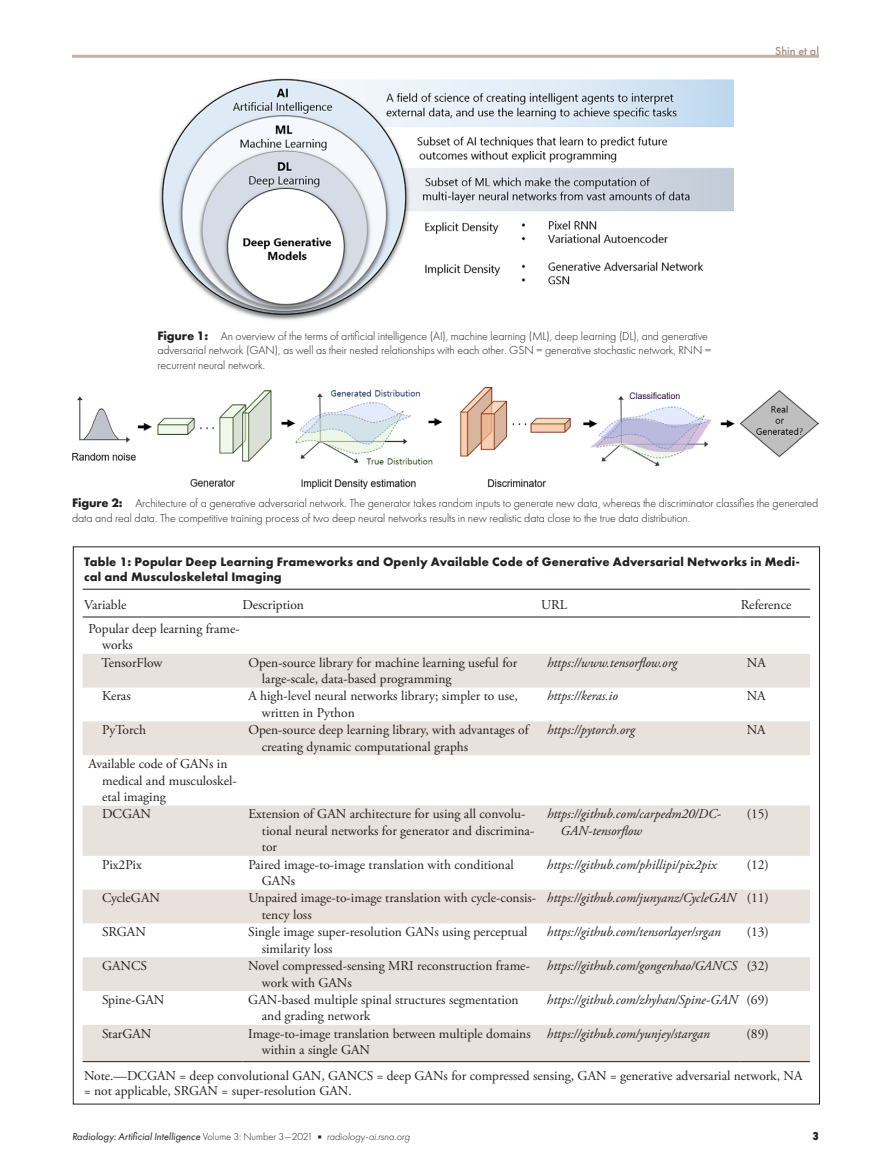
<style>
.page{position:relative;width:891px;height:1175px;background:#fff}
.page>*{position:absolute;margin:0;border:0;box-sizing:border-box;transform-origin:0 0}
.t1{font:13.5px/16.5px "Adobe Garamond Pro";color:#231f20}
.t2{font:italic 13.5px/16.5px "Adobe Garamond Pro";color:#231f20}
.t3{font:700 12.75px/15px "Futura PT";letter-spacing:.01em;color:#231f20}
.t4{font:300 12px/14.4px "Futura PT";letter-spacing:-.01em;color:#231f20}
.t5{font:500 12px "Futura PT";color:#a68b7d}
.t6{font:800 12px "Futura PT Cond";color:#231f20}
.t7{font:italic 10.5px "Futura PT";color:#231f20}
.s1{font-weight:700;font-size:12.75px}
.s2{font-style:normal}
.s3{font-weight:300;font-style:normal}
.s4{font-family:"Universal Newswith Comm Pi";font-style:normal;font-size:6px}
.s5{font-weight:300}
</style>
<div class="page">
<hr style="left:72px;top:55px;width:747px;height:3px;background:#c5b2a8">
<img style="left:159px;top:78px;width:574px;height:242px">
<img style="left:72px;top:387px;width:747px;height:101px">
<svg style="left:83px;top:654px;width:727px;height:407px;fill:#e9e2dc"></svg>
<hr style="left:83px;top:589px;width:159px;height:1px;background:#231f20">
<hr style="left:242px;top:589px;width:299px;height:1px;background:#231f20">
<hr style="left:541px;top:589px;width:200px;height:1px;background:#231f20">
<hr style="left:741px;top:589px;width:69px;height:1px;background:#231f20">
<hr style="left:83px;top:616px;width:159px;height:1px;background:#231f20">
<hr style="left:242px;top:616px;width:299px;height:1px;background:#231f20">
<hr style="left:541px;top:616px;width:200px;height:1px;background:#231f20">
<hr style="left:741px;top:616px;width:69px;height:1px;background:#231f20">
<hr style="left:83px;top:1061px;width:159px;height:1px;background:#231f20">
<hr style="left:242px;top:1061px;width:299px;height:1px;background:#231f20">
<hr style="left:541px;top:1061px;width:200px;height:1px;background:#231f20">
<hr style="left:741px;top:1061px;width:69px;height:1px;background:#231f20">
<p class="t5" style="left:775px;top:44px;width:45px">Shin et al</p>
<p class="t4" style="left:158px;top:329px;width:555px"><span class="s1">Figure 1:</span> An overview of the terms of artificial intelligence (AI), machine learning (ML), deep learning (DL), and generative adversarial network (GAN), as well as their nested relationships with each other. GSN = generative stochastic network, RNN = recurrent neural network.</p>
<p class="t4" style="left:72px;top:496px;width:748px"><span class="s1">Figure 2:</span> Architecture of a generative adversarial network. The generator takes random inputs to generate new data, whereas the discriminator classifies the generated data and real data. The competitive training process of two deep neural networks results in new realistic data close to the true data distribution.</p>
<p class="t3" style="left:84px;top:554px;width:717px">Table 1: Popular Deep Learning Frameworks and Openly Available Code of Generative Adversarial Networks in Medi&shy;cal and Musculoskeletal Imaging</p>
<p class="t1" style="left:84px;top:596px;width:44px">Variable</p>
<p class="t1" style="left:242px;top:596px;width:63px">Description</p>
<p class="t1" style="left:541px;top:596px;width:28px">URL</p>
<p class="t1" style="left:741px;top:596px;width:52px">Reference</p>
<p class="t1" style="left:102px;top:620px;width:140px;line-height:17px;text-indent:-13px">Popular deep learning frame&shy;works<br>TensorFlow</p>
<p class="t1" style="left:262px;top:654px;width:257px;text-indent:-14px">Open-source library for machine learning useful for large-scale, data-based programming</p>
<p class="t2" style="left:547px;top:654px;width:132px">https://www.tensorflow.org</p>
<p class="t1" style="left:747px;top:654px;width:20px">NA</p>
<p class="t1" style="left:102px;top:688px;width:30px">Keras</p>
<p class="t1" style="left:262px;top:688px;width:257px;text-indent:-14px">A high-level neural networks library; simpler to use, written in Python</p>
<p class="t2" style="left:547px;top:688px;width:72px">https://keras.io</p>
<p class="t1" style="left:747px;top:688px;width:20px">NA</p>
<p class="t1" style="left:102px;top:722px;width:45px">PyTorch</p>
<p class="t1" style="left:262px;top:722px;width:268px;text-indent:-14px">Open-source deep learning library, with advantages of creating dynamic computational graphs</p>
<p class="t2" style="left:547px;top:722px;width:89px">https://pytorch.org</p>
<p class="t1" style="left:747px;top:722px;width:20px">NA</p>
<p class="t1" style="left:102px;top:755px;width:136px;text-indent:-14px">Available code of GANs in medical and musculoskel&shy;etal imaging<br>DCGAN</p>
<p class="t1" style="left:262px;top:806px;width:274px;text-indent:-14px">Extension of GAN architecture for using all convolu&shy;tional neural networks for generator and discrimina&shy;tor</p>
<p class="t2" style="left:561px;top:806px;width:162px;text-indent:-14px">https://github.com/carpedm20/DC-<br>GAN-tensorflow</p>
<p class="t1" style="left:747px;top:806px;width:24px">(15)</p>
<p class="t1" style="left:102px;top:856px;width:41px">Pix2Pix</p>
<p class="t1" style="left:262px;top:856px;width:254px;text-indent:-14px">Paired image-to-image translation with conditional<br>GANs</p>
<p class="t2" style="left:547px;top:856px;width:171px">https://github.com/phillipi/pix2pix</p>
<p class="t1" style="left:747px;top:856px;width:24px">(12)</p>
<p class="t1" style="left:102px;top:890px;width:59px">CycleGAN</p>
<p class="t1" style="left:262px;top:890px;width:276px;text-indent:-14px">Unpaired image-to-image translation with cycle-consis&shy;tency loss</p>
<p class="t2" style="left:547px;top:890px;width:223px">https://github.com/junyanz/CycleGAN <span class="s2">(11)</span></p>
<p class="t1" style="left:102px;top:924px;width:45px">SRGAN</p>
<p class="t1" style="left:262px;top:924px;width:267px;text-indent:-14px">Single image super-resolution GANs using perceptual similarity loss</p>
<p class="t2" style="left:547px;top:924px;width:175px">https://github.com/tensorlayer/srgan</p>
<p class="t1" style="left:747px;top:924px;width:24px">(13)</p>
<p class="t1" style="left:102px;top:958px;width:47px">GANCS</p>
<p class="t1" style="left:262px;top:958px;width:270px;text-indent:-14px">Novel compressed-sensing MRI reconstruction frame&shy;work with GANs</p>
<p class="t2" style="left:547px;top:957px;width:223px">https://github.com/gongenhao/GANCS <span class="s2">(32)</span></p>
<p class="t1" style="left:102px;top:991px;width:64px">Spine-GAN</p>
<p class="t1" style="left:262px;top:991px;width:258px;text-indent:-14px">GAN-based multiple spinal structures segmentation and grading network</p>
<p class="t2" style="left:547px;top:991px;width:223px">https://github.com/zhyhan/Spine-GAN <span class="s2">(69)</span></p>
<p class="t1" style="left:102px;top:1025px;width:51px">StarGAN</p>
<p class="t1" style="left:262px;top:1025px;width:270px;text-indent:-14px">Image-to-image translation between multiple domains within a single GAN</p>
<p class="t2" style="left:547px;top:1025px;width:165px">https://github.com/yunjey/stargan</p>
<p class="t1" style="left:747px;top:1025px;width:24px">(89)</p>
<p class="t1" style="left:84px;top:1068px;width:720px;line-height:15px">Note.—DCGAN = deep convolutional GAN, GANCS = deep GANs for compressed sensing, GAN = generative adversarial network, NA = not applicable, SRGAN = super-resolution GAN.</p>
<p class="t7" style="left:72px;top:1130px;width:340px">Radiology: Artificial Intelligence <span class="s3">Volume 3: Number 3—2021</span> <span class="s4">n</span> <span class="s5">radiology-ai.rsna.org</span></p>
<p class="t6" style="left:813px;top:1128px;width:8px">3</p>
</div>
